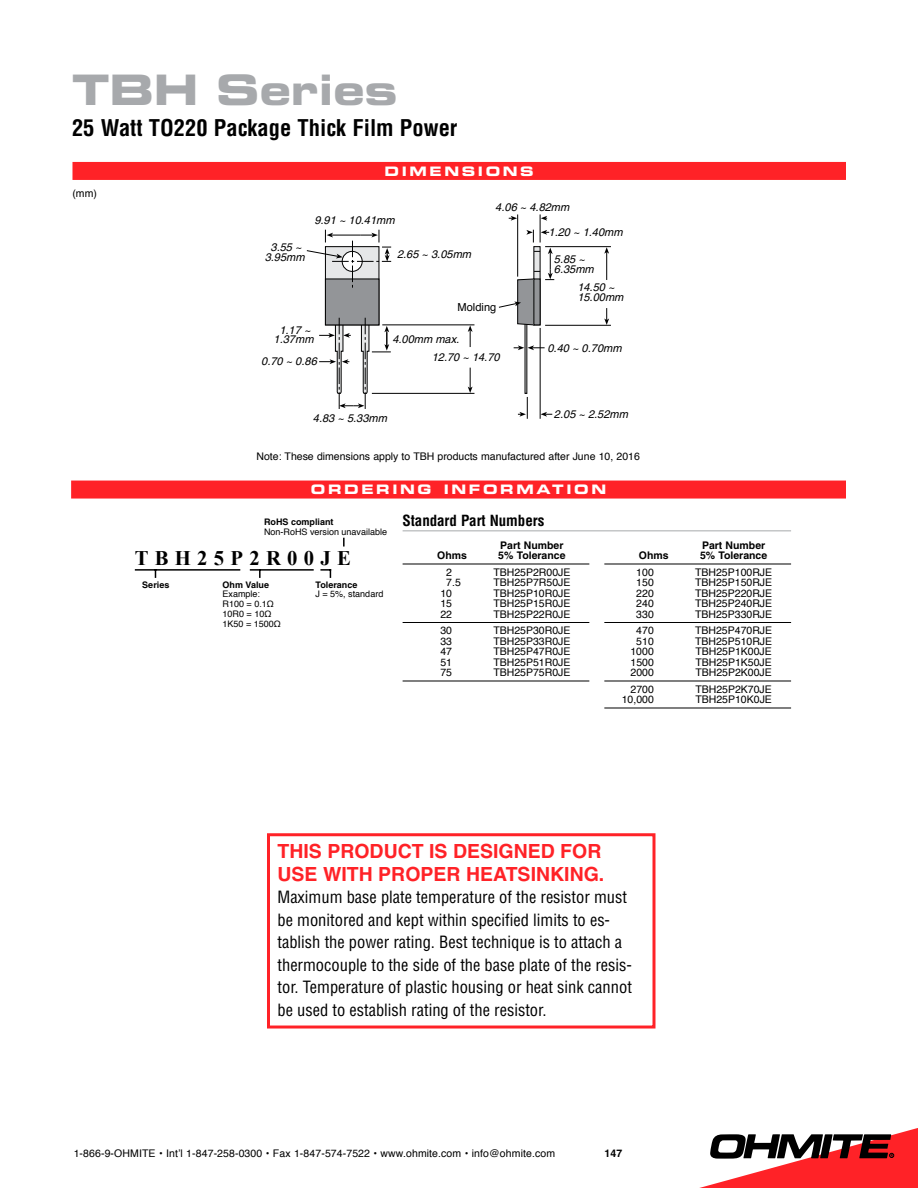
<style>
.page{position:relative;width:918px;height:1188px;background:#fff}
.page>*{position:absolute;margin:0;border:0;box-sizing:border-box;transform-origin:0 0}
.t1{font:42px "Eurostile Bold Extended Two";color:#a7a9ac}
.t2{font:700 condensed 22.5px "Helvetica";color:#000}
.t3{font:700 20.7px "Times New Roman";letter-spacing:.305em;color:#000}
.t4{font:700 19.5px/22.5px "Helvetica";color:#ff2227}
.t5{font:condensed 16.5px/22.5px "Helvetica";color:#000}
.t6{font:700 condensed 15px "Helvetica";letter-spacing:-.005em;color:#000}
.t7{font:13.05px "Eurostile Bold Extended Two";letter-spacing:.2em;color:#fff}
.t8{font:italic 11.1px/9.8px "Helvetica";color:#000;text-align:center}
.t9{font:11.1px "Helvetica";color:#000}
.t10{font:10.5px "Helvetica";color:#000}
.t11{font:700 10.5px "Helvetica";color:#000}
.t12{font:9px/9.8px "Helvetica";color:#000}
.t13{font:700 9px "Helvetica";color:#000}
</style>
<div class="page">
<svg style="left:699px;top:1128px;width:219px;height:60px"></svg>
<div style="left:72px;top:162px;width:774px;height:18px;background:#ff2227"></div>
<div style="left:71px;top:481px;width:775px;height:18px;background:#ff2227"></div>
<div style="left:267px;top:833px;width:389px;height:196px;border:3px solid #ff2227"></div>
<svg style="left:343px;top:538px;width:2px;height:8px"></svg>
<svg style="left:321px;top:569px;width:10px;height:8px"></svg>
<svg style="left:259px;top:571px;width:2px;height:6px"></svg>
<hr style="left:251px;top:569px;width:62px;height:2px;background:#000">
<hr style="left:136px;top:569px;width:104px;height:2px;background:#000">
<div style="left:325px;top:279px;width:54px;height:46px;background:#939598"></div>
<div style="left:325px;top:279px;width:54px;height:46px;border:1px solid #000"></div>
<svg style="left:306px;top:230px;width:85px;height:60px"></svg>
<hr style="left:372px;top:393px;width:102px;height:1px;background:#000">
<hr style="left:545px;top:246px;width:66px;height:1px;background:#000">
<svg style="left:604px;top:308px;width:5px;height:17px"></svg>
<svg style="left:604px;top:247px;width:5px;height:33px"></svg>
<hr style="left:545px;top:325px;width:66px;height:1px;background:#000">
<hr style="left:382px;top:325px;width:92px;height:1px;background:#000">
<svg style="left:319px;top:318px;width:72px;height:91px"></svg>
<svg style="left:514px;top:345px;width:31px;height:5px"></svg>
<svg style="left:499px;top:214px;width:55px;height:111px"></svg>
<svg style="left:541px;top:412px;width:11px;height:5px"></svg>
<svg style="left:518px;top:397px;width:10px;height:22px"></svg>
<hr style="left:540px;top:328px;width:1px;height:91px;background:#000">
<svg style="left:468px;top:368px;width:5px;height:25px"></svg>
<svg style="left:468px;top:325px;width:5px;height:22px"></svg>
<hr style="left:403px;top:530px;width:388px;height:1px;background:#a7a9ac">
<hr style="left:403px;top:564px;width:186px;height:1px;background:#000">
<hr style="left:403px;top:622px;width:186px;height:1px;background:#000">
<hr style="left:403px;top:681px;width:186px;height:1px;background:#000">
<hr style="left:604px;top:564px;width:187px;height:1px;background:#000">
<hr style="left:604px;top:622px;width:187px;height:1px;background:#000">
<hr style="left:604px;top:681px;width:187px;height:1px;background:#000">
<hr style="left:604px;top:708px;width:187px;height:1px;background:#000">
<h1 class="t1" style="left:72px;top:60px;width:327px">TBH SERIES</h1>
<h2 class="t2" style="left:72px;top:114px;width:387px">25 Watt TO220 Package Thick Film Power</h2>
<p class="t10" style="left:72px;top:185px;width:26px">(mm)</p>
<p class="t7" style="left:385px;top:162px;width:118px">DIMEN SION</p>
<p class="t7" style="left:520px;top:162px;width:15px">S</p>
<p class="t8" style="left:265px;top:242px;width:41px">3.55 ~<br>3.95mm</p>
<p class="t8" style="left:314px;top:215px;width:82px">9.91 ~ 10.41mm</p>
<p class="t8" style="left:397px;top:249px;width:76px">2.65 ~ 3.05mm</p>
<p class="t8" style="left:495px;top:202px;width:76px">4.06 ~ 4.82mm</p>
<p class="t8" style="left:549px;top:228px;width:76px">1.20 ~ 1.40mm</p>
<p class="t8" style="left:554px;top:255px;width:41px;text-align:left">5.85 ~<br>6.35mm</p>
<p class="t9" style="left:458px;top:298px;width:40px">Molding</p>
<p class="t8" style="left:577px;top:282px;width:48px;text-align:left">14.50 ~<br>15.00mm</p>
<p class="t8" style="left:274px;top:325px;width:41px">1.17 ~<br>1.37mm</p>
<p class="t8" style="left:261px;top:356px;width:57px">0.70 ~ 0.86</p>
<p class="t8" style="left:392px;top:334px;width:68px">4.00mm max.</p>
<p class="t8" style="left:432px;top:353px;width:69px">12.70 ~ 14.70</p>
<p class="t8" style="left:313px;top:414px;width:76px">4.83 ~ 5.33mm</p>
<p class="t8" style="left:548px;top:343px;width:76px">0.40 ~ 0.70mm</p>
<p class="t8" style="left:554px;top:409px;width:76px">2.05 ~ 2.52mm</p>
<p class="t10" style="left:256px;top:448px;width:385px">Note: These dimensions apply to TBH products manufactured after June 10, 2016</p>
<p class="t7" style="left:311px;top:480px;width:157px">O RDERIN G INFO</p>
<p class="t7" style="left:500px;top:480px;width:91px">RMATION</p>
<p class="t13" style="left:264px;top:516px;width:71px">RoHS compliant</p>
<p class="t12" style="left:264px;top:527px;width:125px">Non-RoHS version unavailable</p>
<h3 class="t3" style="left:135px;top:544px;width:218px">TBH25P2R00JE</h3>
<p class="t13" style="left:142px;top:579px;width:29px">Series</p>
<p class="t13" style="left:316px;top:579px;width:43px">Tolerance</p>
<p class="t12" style="left:316px;top:589px;width:69px">J = 5%, standard</p>
<p class="t13" style="left:223px;top:579px;width:48px">Ohm Value</p>
<p class="t12" style="left:223px;top:590px;width:60px">Example:<br>R100 = 0.1Ω<br>10R0 = 10Ω<br>1K50 = 1500Ω</p>
<h3 class="t6" style="left:403px;top:511px;width:143px">Standard Part Numbers</h3>
<p class="t11" style="left:500px;top:539px;width:65px">Part Number</p>
<p class="t11" style="left:437px;top:549px;width:31px">Ohms</p>
<p class="t11" style="left:498px;top:549px;width:69px">5% Tolerance</p>
<p class="t10" style="left:446px;top:564px;width:7px">2</p>
<p class="t10" style="left:493px;top:564px;width:79px">TBH25P2R00JE</p>
<p class="t10" style="left:446px;top:575px;width:16px">7.5</p>
<p class="t10" style="left:493px;top:575px;width:79px">TBH25P7R50JE</p>
<p class="t10" style="left:440px;top:585px;width:13px">10</p>
<p class="t10" style="left:493px;top:585px;width:79px">TBH25P10R0JE</p>
<p class="t10" style="left:440px;top:596px;width:13px">15</p>
<p class="t10" style="left:493px;top:596px;width:79px">TBH25P15R0JE</p>
<p class="t10" style="left:440px;top:606px;width:13px">22</p>
<p class="t10" style="left:493px;top:606px;width:79px">TBH25P22R0JE</p>
<p class="t10" style="left:440px;top:623px;width:13px">30</p>
<p class="t10" style="left:493px;top:623px;width:79px">TBH25P30R0JE</p>
<p class="t10" style="left:440px;top:633px;width:13px">33</p>
<p class="t10" style="left:493px;top:633px;width:79px">TBH25P33R0JE</p>
<p class="t10" style="left:440px;top:644px;width:13px">47</p>
<p class="t10" style="left:493px;top:644px;width:79px">TBH25P47R0JE</p>
<p class="t10" style="left:440px;top:654px;width:13px">51</p>
<p class="t10" style="left:493px;top:654px;width:79px">TBH25P51R0JE</p>
<p class="t10" style="left:440px;top:665px;width:13px">75</p>
<p class="t10" style="left:493px;top:665px;width:79px">TBH25P75R0JE</p>
<p class="t11" style="left:702px;top:539px;width:65px">Part Number</p>
<p class="t11" style="left:639px;top:549px;width:31px">Ohms</p>
<p class="t11" style="left:700px;top:549px;width:69px">5% Tolerance</p>
<p class="t10" style="left:636px;top:564px;width:19px">100</p>
<p class="t10" style="left:695px;top:564px;width:79px">TBH25P100RJE</p>
<p class="t10" style="left:636px;top:575px;width:19px">150</p>
<p class="t10" style="left:695px;top:575px;width:79px">TBH25P150RJE</p>
<p class="t10" style="left:636px;top:585px;width:19px">220</p>
<p class="t10" style="left:695px;top:585px;width:79px">TBH25P220RJE</p>
<p class="t10" style="left:636px;top:596px;width:19px">240</p>
<p class="t10" style="left:695px;top:596px;width:79px">TBH25P240RJE</p>
<p class="t10" style="left:636px;top:606px;width:19px">330</p>
<p class="t10" style="left:695px;top:606px;width:79px">TBH25P330RJE</p>
<p class="t10" style="left:636px;top:623px;width:19px">470</p>
<p class="t10" style="left:695px;top:623px;width:79px">TBH25P470RJE</p>
<p class="t10" style="left:636px;top:633px;width:19px">510</p>
<p class="t10" style="left:695px;top:633px;width:79px">TBH25P510RJE</p>
<p class="t10" style="left:630px;top:644px;width:25px">1000</p>
<p class="t10" style="left:695px;top:644px;width:78px">TBH25P1K00JE</p>
<p class="t10" style="left:631px;top:654px;width:25px">1500</p>
<p class="t10" style="left:695px;top:654px;width:78px">TBH25P1K50JE</p>
<p class="t10" style="left:631px;top:665px;width:25px">2000</p>
<p class="t10" style="left:695px;top:665px;width:78px">TBH25P2K00JE</p>
<p class="t10" style="left:631px;top:681px;width:25px">2700</p>
<p class="t10" style="left:695px;top:681px;width:78px">TBH25P2K70JE</p>
<p class="t10" style="left:622px;top:692px;width:34px">10,000</p>
<p class="t10" style="left:695px;top:692px;width:78px">TBH25P10K0JE</p>
<h3 class="t4" style="left:278px;top:840px;width:328px">THIS PRODUCT IS DESIGNED FOR<br>USE WITH PROPER HEATSINKING.</h3>
<p class="t5" style="left:278px;top:886px;width:356px">Maximum base plate temperature of the resistor must be monitored and kept within specified limits to es&shy;tablish the power rating. Best technique is to attach a thermocouple to the side of the base plate of the resis&shy;tor. Temperature of plastic housing or heat sink cannot be used to establish rating of the resistor.</p>
<p class="t10" style="left:74px;top:1145px;width:483px">1-866-9-OHMITE • Int’l 1-847-258-0300 • Fax 1-847-574-7522 • www.ohmite.com • info@ohmite.com</p>
<p class="t11" style="left:604px;top:1147px;width:19px">147</p>
</div>
